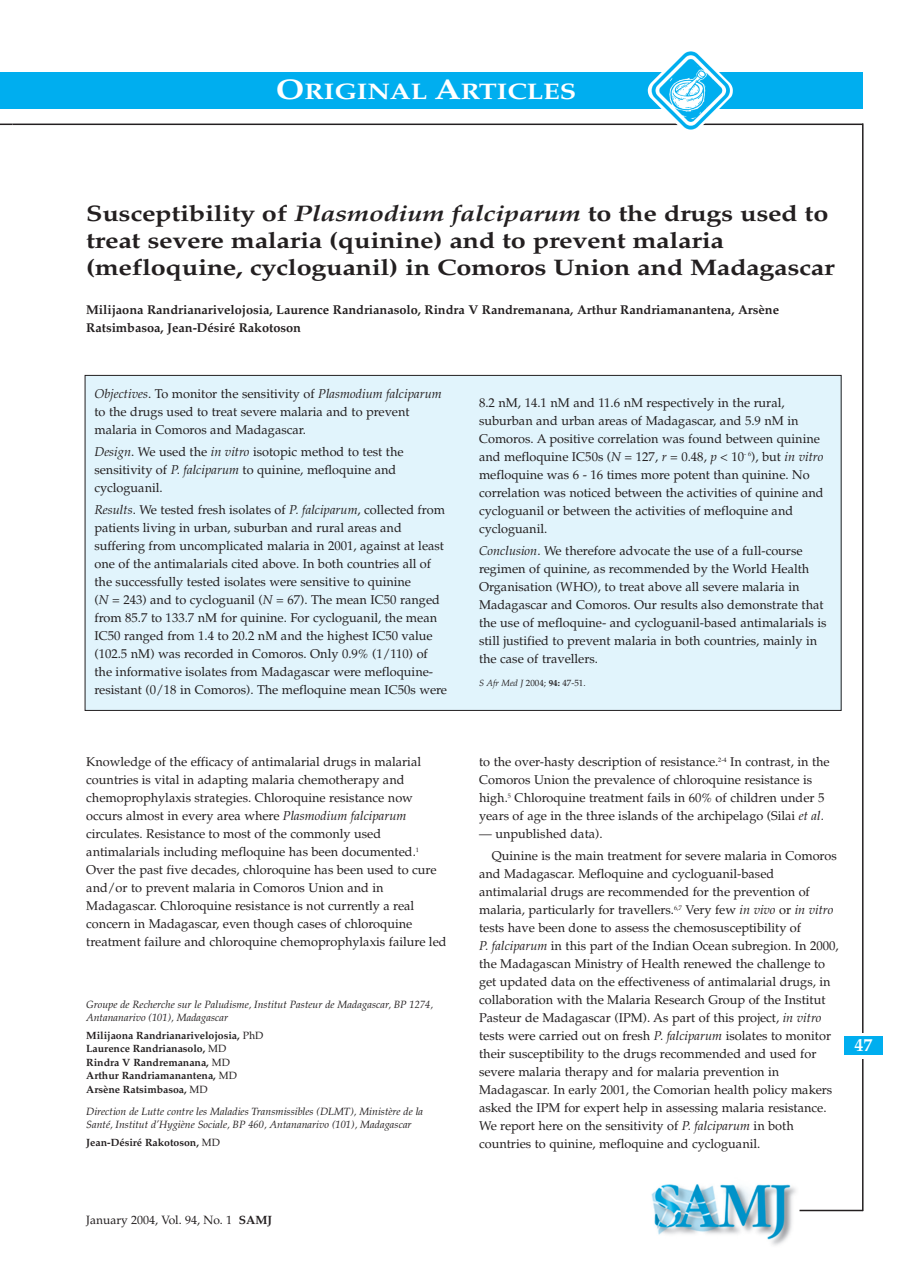
<style>
.page{position:relative;width:918px;height:1287px;background:#fff}
.page>*{position:absolute;margin:0;border:0;box-sizing:border-box;transform-origin:0 0}
.t1{font:700 22.5px/27px "Palatino";letter-spacing:-.01em;color:#231f20;scale:1.2 1}
.t2{font:700 22.5px "Palatino";color:#fff;scale:1.2 1}
.t3{font:700 18px "Palatino";color:#fff}
.t4{font:12.75px/18px "Palatino";color:#231f20}
.t5{font:700 12.75px/18px "Palatino";color:#231f20}
.t6{font:12px "Palatino";color:#231f20}
.t7{font:italic 10.5px/13.5px "Palatino";color:#231f20}
.t8{font:700 10.5px/13.5px "Palatino";color:#231f20}
.t9{font:9px "Palatino";color:#231f20}
.s1{font-size:28.5px}
.s2{font-style:italic}
.s3{font-weight:700}
.s4{font-weight:400}
</style>
<div class="page">
<hr style="left:862px;top:123px;width:2px;height:1088px;background:#231f20">
<div style="left:848px;top:1033px;width:28px;height:25px;background:#fff"></div>
<hr style="left:800px;top:1210px;width:63px;height:1px;background:#231f20">
<div style="left:12px;top:72px;width:851px;height:37px;background:#00aeef"></div>
<hr style="left:12px;top:124px;width:851px;height:1px;background:#231f20">
<img style="left:648px;top:51px;width:85px;height:79px">
<img style="left:651px;top:1184px;width:145px;height:62px">
<div style="left:844px;top:1036px;width:39px;height:19px;background:#00aeef"></div>
<div style="left:0;top:72px;width:12px;height:37px;background:#00aeef"></div>
<svg style="left:0;top:124px;width:12px;height:1px"></svg>
<div style="left:85px;top:375px;width:756px;height:335px;background:#e1f4fc"></div>
<h1 class="t2" style="left:276px;top:83px;width:252px"><span class="s1">O</span>RIGINAL <span class="s1">A</span>RTICLES</h1>
<h1 class="t1" style="left:86px;top:203px;width:625px">Susceptibility of <span class="s2">Plasmodium falciparum</span> to the drugs used to treat severe malaria (quinine) and to prevent malaria (mefloquine, cycloguanil) in Comoros Union and Madagascar</h1>
<p class="t5" style="left:86px;top:303px;width:694px">Milijaona Randrianarivelojosia, Laurence Randrianasolo, Rindra V Randremanana, Arthur Randriamanantena, Arsène<br>Ratsimbasoa, Jean-Désiré Rakotoson</p>
<p class="t4" style="left:94px;top:386px;width:349px"><span class="s2">Objectives</span>. To monitor the sensitivity of <span class="s2">Plasmodium falciparum </span>to the drugs used to treat severe malaria and to prevent malaria in Comoros and Madagascar.</p>
<p class="t4" style="left:94px;top:444px;width:311px"><span class="s2">Design</span>. We used the <span class="s2">in vitro</span> isotopic method to test the sensitivity of <span class="s2">P. falciparum</span> to quinine, mefloquine and cycloguanil.</p>
<p class="t4" style="left:94px;top:502px;width:354px"><span class="s2">Results</span>. We tested fresh isolates of <span class="s2">P. falciparum</span>, collected from patients living in urban, suburban and rural areas and suffering from uncomplicated malaria in 2001, against at least one of the antimalarials cited above. In both countries all of the successfully tested isolates were sensitive to quinine<br>(<span class="s2">N</span> = 243) and to cycloguanil (<span class="s2">N</span> = 67). The mean IC50 ranged from 85.7 to 133.7 nM for quinine. For cycloguanil, the mean IC50 ranged from 1.4 to 20.2 nM and the highest IC50 value (102.5 nM) was recorded in Comoros. Only 0.9% (1/110) of the informative isolates from Madagascar were mefloquine&shy;resistant (0/18 in Comoros). The mefloquine mean IC50s were</p>
<p class="t4" style="left:479px;top:395px;width:346px">8.2 nM, 14.1 nM and 11.6 nM respectively in the rural, suburban and urban areas of Madagascar, and 5.9 nM in Comoros. A positive correlation was found between quinine and mefloquine IC50s (<span class="s2">N</span> = 127, <span class="s2">r</span> = 0.48, <span class="s2">p</span> &lt; 10<sup>-</sup> <sup>6</sup>), but <span class="s2">in vitro </span>mefloquine was 6 - 16 times more potent than quinine. No correlation was noticed between the activities of quinine and cycloguanil or between the activities of mefloquine and cycloguanil.</p>
<p class="t4" style="left:479px;top:543px;width:349px"><span class="s2">Conclusion</span>. We therefore advocate the use of a full-course regimen of quinine, as recommended by the World Health Organisation (WHO), to treat above all severe malaria in Madagascar and Comoros. Our results also demonstrate that the use of mefloquine- and cycloguanil-based antimalarials is still justified to prevent malaria in both countries, mainly in the case of travellers.</p>
<p class="t9" style="left:479px;top:679px;width:108px"><span class="s2">S Afr Med J</span> 2004; <span class="s3">94:</span> 47-51.</p>
<p class="t4" style="left:86px;top:754px;width:362px">Knowledge of the efficacy of antimalarial drugs in malarial countries is vital in adapting malaria chemotherapy and chemoprophylaxis strategies. Chloroquine resistance now occurs almost in every area where <span class="s2">Plasmodium falciparum </span>circulates. Resistance to most of the commonly used antimalarials including mefloquine has been documented.<sup>1<br></sup>Over the past five decades, chloroquine has been used to cure and/or to prevent malaria in Comoros Union and in Madagascar. Chloroquine resistance is not currently a real concern in Madagascar, even though cases of chloroquine treatment failure and chloroquine chemoprophylaxis failure led</p>
<p class="t4" style="left:479px;top:754px;width:352px">to the over-hasty description of resistance.<sup>2-4</sup> In contrast, in the Comoros Union the prevalence of chloroquine resistance is high.<sup>5</sup> Chloroquine treatment fails in 60% of children under 5 years of age in the three islands of the archipelago (Silai <span class="s2">et al.</span></p>
<p class="t4" style="left:492px;top:824px;width:346px;line-height:22.2px;text-indent:-13px">— unpublished data).<br>Quinine is the main treatment for severe malaria in Comoros</p>
<p class="t4" style="left:479px;top:867px;width:361px">and Madagascar. Mefloquine and cycloguanil-based antimalarial drugs are recommended for the prevention of malaria, particularly for travellers.<sup>6,7</sup> Very few <span class="s2">in vivo</span> or <span class="s2">in vitro </span>tests have been done to assess the chemosusceptibility of<br><span class="s2">P. falciparum</span> in this part of the Indian Ocean subregion. In 2000, the Madagascan Ministry of Health renewed the challenge to get updated data on the effectiveness of antimalarial drugs, in collaboration with the Malaria Research Group of the Institut Pasteur de Madagascar (IPM). As part of this project, <span class="s2">in vitro </span>tests were carried out on fresh <span class="s2">P. falciparum</span> isolates to monitor their susceptibility to the drugs recommended and used for severe malaria therapy and for malaria prevention in Madagascar. In early 2001, the Comorian health policy makers asked the IPM for expert help in assessing malaria resistance.<br>We report here on the sensitivity of <span class="s2">P. falciparum</span> in both countries to quinine, mefloquine and cycloguanil.</p>
<p class="t7" style="left:86px;top:999px;width:348px">Groupe de Recherche sur le Paludisme, Institut Pasteur de Madagascar, BP 1274,<br>Antananarivo (101), Madagascar</p>
<p class="t8" style="left:86px;top:1030px;width:179px">Milijaona Randrianarivelojosia, <span class="s4">PhD<br></span>Laurence Randrianasolo, <span class="s4">MD<br></span>Rindra V Randremanana, <span class="s4">MD<br></span>Arthur Randriamanantena, <span class="s4">MD<br></span>Arsène Ratsimbasoa, <span class="s4">MD</span></p>
<p class="t7" style="left:86px;top:1106px;width:339px">Direction de Lutte contre les Maladies Transmissibles (DLMT), Ministère de la<br>Santé, Institut d’Hygiène Sociale, BP 460, Antananarivo (101), Madagascar</p>
<p class="t8" style="left:86px;top:1137px;width:135px">Jean-Désiré Rakotoson, <span class="s4">MD</span></p>
<h2 class="t3" style="left:854px;top:1038px;width:19px">47</h2>
<p class="t6" style="left:86px;top:1215px;width:187px">January 2004, Vol. 94, No. 1 <span class="s3">SAMJ</span></p>
</div>
